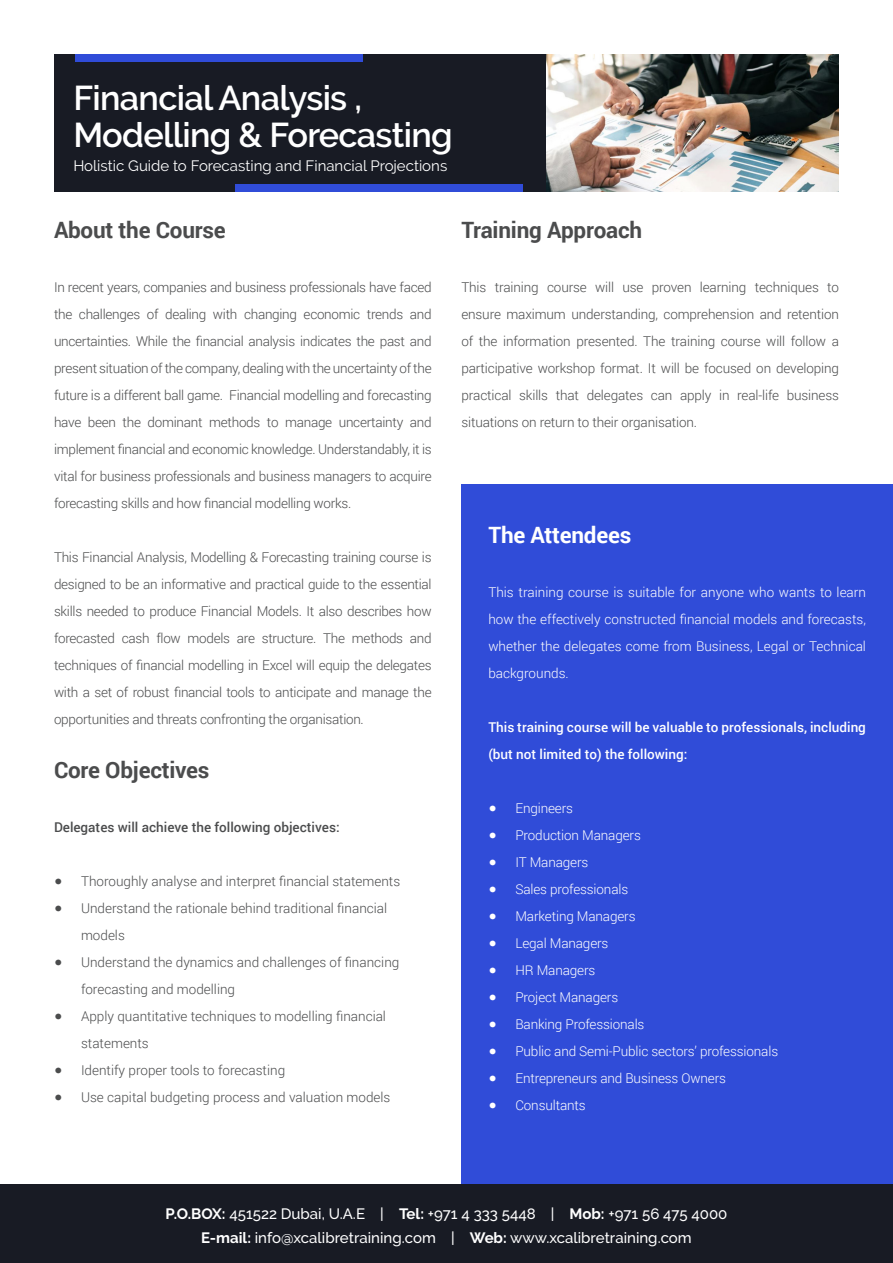
<style>
.page{position:relative;width:893px;height:1263px;background:#fff}
.page>*{position:absolute;margin:0;border:0;box-sizing:border-box;transform-origin:0 0}
.t1{font:600 34.35px/36.6px "Raleway";letter-spacing:-.02em;color:#fff}
.t2{font:700 22.5px "Roboto";letter-spacing:-.01em;color:#4b4c4d}
.t3{font:700 22.5px "Roboto";letter-spacing:-.01em;color:#fff}
.t4{font:500 15px/24px "Raleway";color:#fff;text-align:center}
.t5{font:15px "Raleway";color:#fff}
.t6{font:300 13.5px/27px "Roboto";color:#4b4c4d;text-align:justify}
.t7{font:300 13.5px/27px "Roboto";letter-spacing:-.01em;color:#fff;text-align:justify}
.t8{font:500 13.5px/27px "Roboto";color:#fff}
.t9{font:500 13.5px "Roboto";color:#4b4c4d}
.s1{font-family:"Helvetica Neue";font-weight:400}
.s2{font-weight:700}
</style>
<div class="page">
<div style="left:0;top:1184px;width:893px;height:79px;background:#181b24"></div>
<img style="left:546px;top:54px;width:293px;height:138px">
<div style="left:461px;top:485px;width:432px;height:699px;background:#304cd8"></div>
<div style="left:54px;top:54px;width:492px;height:138px;background:#181b24"></div>
<div style="left:76px;top:54px;width:287px;height:7px;background:#304cd8"></div>
<div style="left:235px;top:184px;width:288px;height:8px;background:#304cd8"></div>
<p class="t1" style="left:73px;top:80px;width:381px">Financial Analysis ,<br>Modelling &amp; Forecasting</p>
<p class="t5" style="left:73px;top:157px;width:375px">Holistic Guide to Forecasting and Financial Projections</p>
<p class="t2" style="left:54px;top:214px;width:173px">About the Course</p>
<p class="t6" style="left:54px;top:273px;width:379px">In recent years, companies and business professionals have faced the challenges of dealing with changing economic trends and uncertainties. While the financial analysis indicates the past and present situation of the company, dealing with the uncertainty of the future is a different ball game. Financial modelling and forecasting have been the dominant methods to manage uncertainty and implement financial and economic knowledge. Understandably, it is vital for business professionals and business managers to acquire forecasting skills and how financial modelling works.</p>
<p class="t6" style="left:54px;top:543px;width:379px">This Financial Analysis, Modelling &amp; Forecasting training course is designed to be an informative and practical guide to the essential skills needed to produce Financial Models. It also describes how forecasted cash flow models are structure. The methods and techniques of financial modelling in Excel will equip the delegates with a set of robust financial tools to anticipate and manage the opportunities and threats confronting the organisation.</p>
<p class="t2" style="left:54px;top:754px;width:157px">Core Objectives</p>
<p class="t9" style="left:54px;top:817px;width:287px">Delegates will achieve the following objectives:</p>
<p class="t6" style="left:54px;top:867px;width:348px"><span class="s1">●</span> Thoroughly analyse and interpret financial statements</p>
<p class="t6" style="left:81px;top:894px;width:308px;text-indent:-27px"><span class="s1">●</span> Understand the rationale behind traditional financial models</p>
<p class="t6" style="left:81px;top:948px;width:320px;text-indent:-27px"><span class="s1">●</span> Understand the dynamics and challenges of financing forecasting and modelling</p>
<p class="t6" style="left:81px;top:1002px;width:307px;text-indent:-27px"><span class="s1">●</span> Apply quantitative techniques to modelling financial statements</p>
<p class="t6" style="left:54px;top:1056px;width:233px"><span class="s1">●</span> Identify proper tools to forecasting</p>
<p class="t6" style="left:54px;top:1083px;width:338px"><span class="s1">●</span> Use capital budgeting process and valuation models</p>
<p class="t2" style="left:461px;top:214px;width:182px">Training Approach</p>
<p class="t6" style="left:461px;top:273px;width:379px">This training course will use proven learning techniques to ensure maximum understanding, comprehension and retention of the information presented. The training course will follow a participative workshop format. It will be focused on developing practical skills that delegates can apply in real-life business situations on return to their organisation.</p>
<p class="t3" style="left:488px;top:519px;width:144px">The Attendees</p>
<p class="t7" style="left:488px;top:579px;width:379px">This training course is suitable for anyone who wants to learn how the effectively constructed financial models and forecasts, whether the delegates come from Business, Legal or Technical backgrounds.</p>
<p class="t8" style="left:488px;top:714px;width:379px">This training course will be valuable to professionals, including (but not limited to) the following:</p>
<p class="t7" style="left:488px;top:795px;width:86px"><span class="s1">●</span> Engineers</p>
<p class="t7" style="left:488px;top:822px;width:154px"><span class="s1">●</span> Production Managers</p>
<p class="t7" style="left:488px;top:849px;width:102px"><span class="s1">●</span> IT Managers</p>
<p class="t7" style="left:488px;top:876px;width:141px"><span class="s1">●</span> Sales professionals</p>
<p class="t7" style="left:488px;top:903px;width:149px"><span class="s1">●</span> Marketing Managers</p>
<p class="t7" style="left:488px;top:930px;width:122px"><span class="s1">●</span> Legal Managers</p>
<p class="t7" style="left:488px;top:957px;width:109px"><span class="s1">●</span> HR Managers</p>
<p class="t7" style="left:488px;top:984px;width:131px"><span class="s1">●</span> Project Managers</p>
<p class="t7" style="left:488px;top:1011px;width:158px"><span class="s1">●</span> Banking Professionals</p>
<p class="t7" style="left:488px;top:1038px;width:291px"><span class="s1">●</span> Public and Semi-Public sectors’ professionals</p>
<p class="t7" style="left:488px;top:1065px;width:239px"><span class="s1">●</span> Entrepreneurs and Business Owners</p>
<p class="t7" style="left:488px;top:1092px;width:99px"><span class="s1">●</span> Consultants</p>
<p class="t4" style="left:166px;top:1201px;width:563px"><span class="s2">P.O.BOX:</span> 451522 Dubai, U.A.E | <span class="s2">Tel:</span> +971 4 333 5448 | <span class="s2">Mob:</span> +971 56 475 4000<br><span class="s2">E-mail:</span> info@xcalibretraining.com | <span class="s2">Web:</span> www.xcalibretraining.com</p>
</div>
